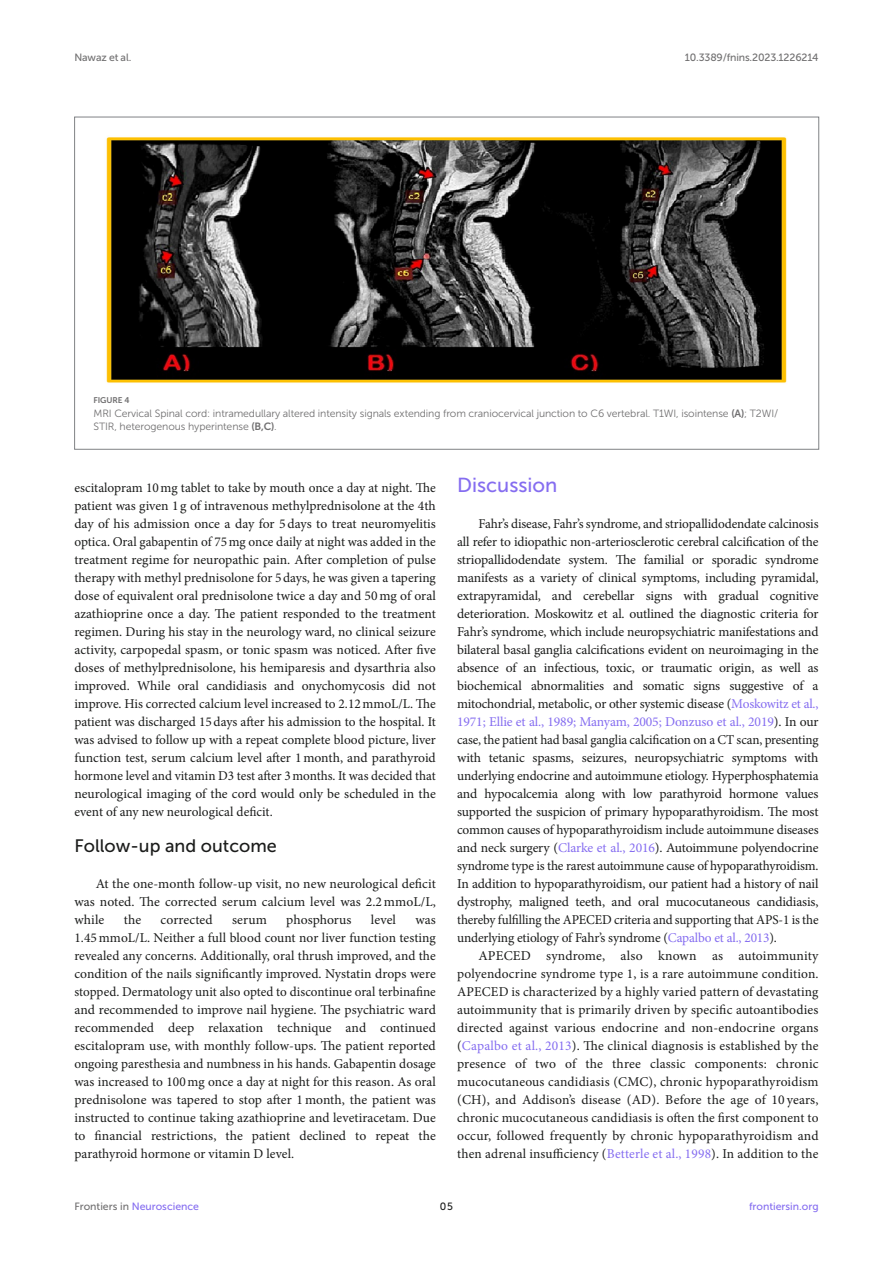
<style>
.page{position:relative;width:893px;height:1263px;background:#fff}
.page>*{position:absolute;margin:0;border:0;box-sizing:border-box;transform-origin:0 0}
.HEAD_1{font:20.25px "Museo Sans 500";color:#856df0}
.HEAD_2{font:18px "Museo Sans 500";color:#1b1c1b}
.TEXT_FLUSH{font:13.5px/18px "Minion Pro";color:#1b1c1b;text-align:justify}
.TEXT{font:13.5px/18px "Minion Pro";letter-spacing:.015em;color:#1b1c1b;text-align:justify}
.FIG_LEG{font:10.5px/13.5px "Museo Sans 300";letter-spacing:-.01em;color:#706f70}
.t1{font:10.5px "Museo Sans 500";color:#856df0}
.t2{font:10.5px "Museo Sans 500";letter-spacing:-.015em;color:#706f70}
.t3{font:10.5px "Museo Sans 500";color:#1b1c1b}
.FIG_HD{font:8.25px "Museo Sans 700";letter-spacing:-.01em;color:#706f70}
.s1{font-family:"Museo Sans 700"}
.s2{color:#856df0}
.s3{color:#706f70}
</style>
<div class="page">
<img style="left:106px;top:137px;width:681px;height:246px">
<p class="t2" style="left:74px;top:51px;width:58px">Nawaz et al.</p>
<p class="t2" style="left:685px;top:51px;width:135px">10.3389/fnins.2023.1226214</p>
<p class="FIG_HD" style="left:94px;top:396px;width:37px">FIGURE 4</p>
<p class="FIG_LEG" style="left:94px;top:406px;width:686px">MRI Cervical Spinal cord: intramedullary altered intensity signals extending from craniocervical junction to C6 vertebral. T1WI, isointense <span class="s1">(A)</span>; T2WI/<br>STIR, heterogenous hyperintense <span class="s1">(B,C)</span>.</p>
<p class="TEXT_FLUSH" style="left:74px;top:479px;width:363px">escitalopram 10mg tablet to take by mouth once a day at night. The patient was given 1 g of intravenous methylprednisolone at the 4th day of his admission once a day for 5days to treat neuromyelitis optica. Oral gabapentin of 75mg once daily at night was added in the treatment regime for neuropathic pain. After completion of pulse therapy with methyl prednisolone for 5days, he was given a tapering dose of equivalent oral prednisolone twice a day and 50mg of oral azathioprine once a day. The patient responded to the treatment regimen. During his stay in the neurology ward, no clinical seizure activity, carpopedal spasm, or tonic spasm was noticed. After five doses of methylprednisolone, his hemiparesis and dysarthria also improved. While oral candidiasis and onychomycosis did not improve. His corrected calcium level increased to 2.12mmoL/L. The patient was discharged 15days after his admission to the hospital. It was advised to follow up with a repeat complete blood picture, liver function test, serum calcium level after 1month, and parathyroid hormone level and vitamin D3 test after 3months. It was decided that neurological imaging of the cord would only be scheduled in the event of any new neurological deficit.</p>
<p class="HEAD_2" style="left:74px;top:836px;width:204px">Follow-up and outcome</p>
<p class="TEXT_FLUSH" style="left:74px;top:875px;width:363px;text-indent:21px">At the one-month follow-up visit, no new neurological deficit was noted. The corrected serum calcium level was 2.2mmoL/L, while</p>
<p class="TEXT_FLUSH" style="left:124px;top:911px;width:19px">the</p>
<p class="TEXT_FLUSH" style="left:161px;top:911px;width:53px">corrected</p>
<p class="TEXT_FLUSH" style="left:232px;top:911px;width:36px">serum</p>
<p class="TEXT_FLUSH" style="left:286px;top:911px;width:67px">phosphorus</p>
<p class="TEXT_FLUSH" style="left:371px;top:911px;width:27px">level</p>
<p class="TEXT_FLUSH" style="left:74px;top:911px;width:363px;text-indent:341px">was 1.45mmoL/L. Neither a full blood count nor liver function testing revealed any concerns. Additionally, oral thrush improved, and the condition of the nails significantly improved. Nystatin drops were stopped. Dermatology unit also opted to discontinue oral terbinafine and recommended to improve nail hygiene. The psychiatric ward recommended deep relaxation technique and continued escitalopram use, with monthly follow-ups. The patient reported ongoing paresthesia and numbness in his hands. Gabapentin dosage was increased to 100mg once a day at night for this reason. As oral prednisolone was tapered to stop after 1month, the patient was instructed to continue taking azathioprine and levetiracetam. Due to financial restrictions, the patient declined to repeat the parathyroid hormone or vitamin D level.</p>
<p class="HEAD_1" style="left:457px;top:474px;width:102px">Discussion</p>
<p class="TEXT_FLUSH" style="left:457px;top:515px;width:363px;text-indent:21px">Fahr’s disease, Fahr’s syndrome, and striopallidodendate calcinosis all refer to idiopathic non-arteriosclerotic cerebral calcification of the striopallidodendate system. The familial or sporadic syndrome manifests as a variety of clinical symptoms, including pyramidal, extrapyramidal, and cerebellar signs with gradual cognitive deterioration. Moskowitz et al. outlined the diagnostic criteria for Fahr’s syndrome, which include neuropsychiatric manifestations and bilateral basal ganglia calcifications evident on neuroimaging in the absence of an infectious, toxic, or traumatic origin, as well as biochemical abnormalities and somatic signs suggestive of a mitochondrial, metabolic, or other systemic disease (<span class="s2">Moskowitz et al., 1971; Ellie et al., 1989; Manyam, 2005; Donzuso et al., 2019</span>). In our case, the patient had basal ganglia calcification on a CT scan, presenting with tetanic spasms, seizures, neuropsychiatric symptoms with underlying endocrine and autoimmune etiology. Hyperphosphatemia and hypocalcemia along with low parathyroid hormone values supported the suspicion of primary hypoparathyroidism. The most common causes of hypoparathyroidism include autoimmune diseases and neck surgery (<span class="s2">Clarke et al., 2016</span>). Autoimmune polyendocrine syndrome type is the rarest autoimmune cause of hypoparathyroidism.<br>In addition to hypoparathyroidism, our patient had a history of nail dystrophy, maligned teeth, and oral mucocutaneous candidiasis, thereby fulfilling the APECED criteria and supporting that APS-1 is the underlying etiology of Fahr’s syndrome (<span class="s2">Capalbo et al., 2013</span>).</p>
<p class="TEXT" style="left:457px;top:947px;width:363px;text-indent:21px">APECED syndrome, also known as autoimmunity polyendocrine syndrome type 1, is a rare autoimmune condition.<br>APECED is characterized by a highly varied pattern of devastating autoimmunity that is primarily driven by specific autoantibodies directed against various endocrine and non-endocrine organs (<span class="s2">Capalbo et al., 2013</span>). The clinical diagnosis is established by the presence of two of the three classic components: chronic mucocutaneous candidiasis (CMC), chronic hypoparathyroidism (CH), and Addison’s disease (AD). Before the age of 10 years, chronic mucocutaneous candidiasis is often the first component to occur, followed frequently by chronic hypoparathyroidism and then adrenal insufficiency (<span class="s2">Betterle et al., 1998</span>). In addition to the</p>
<p class="t1" style="left:74px;top:1200px;width:126px"><span class="s3">Frontiers in</span> Neuroscience</p>
<p class="t3" style="left:440px;top:1200px;width:14px">05</p>
<p class="t1" style="left:749px;top:1200px;width:71px">frontiersin.org</p>
</div>
